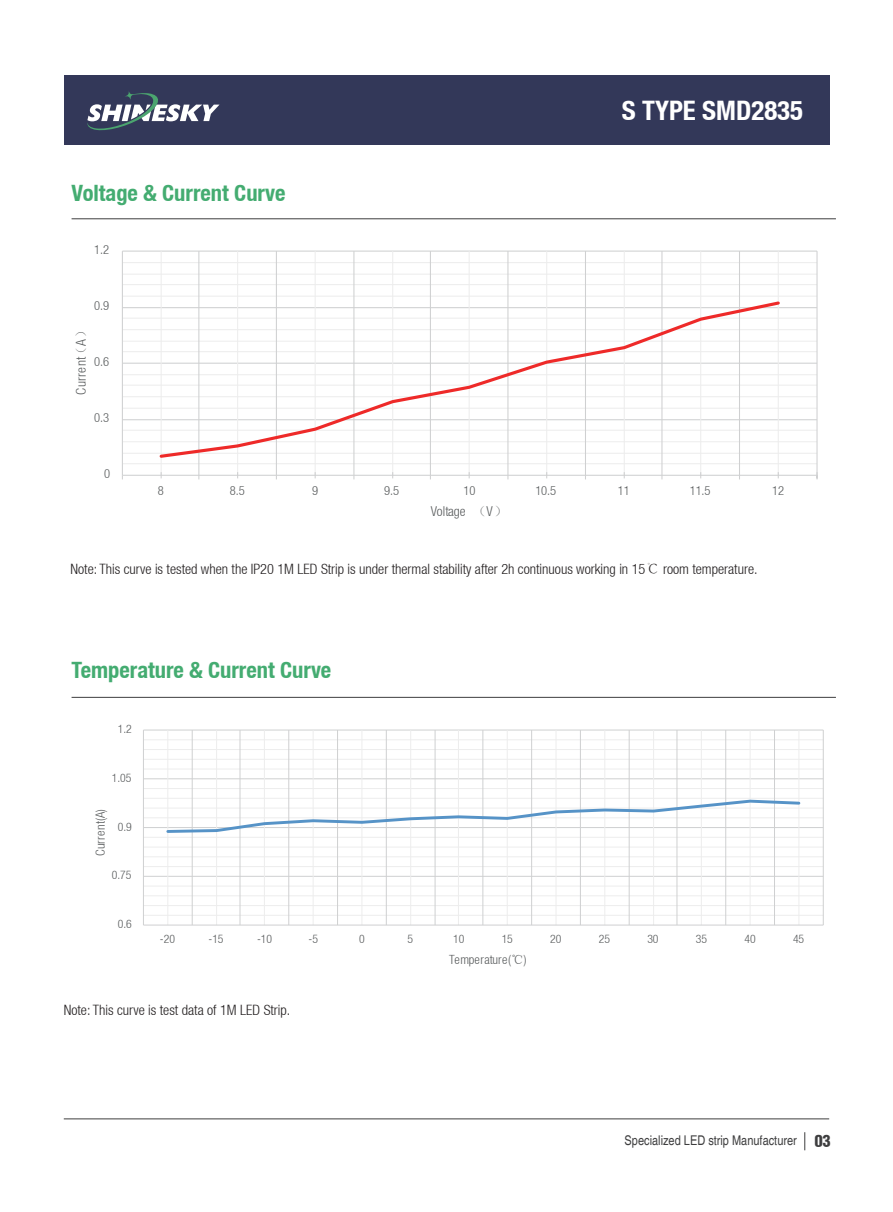
<style>
.page{position:relative;width:893px;height:1212px;background:#fff}
.page>*{position:absolute;margin:0;border:0;box-sizing:border-box;transform-origin:0 0}
.t1{font:700 condensed 26.85px "Helvetica Neue LT";color:#fff}
.t2{font:700 condensed 22.5px "Helvetica Neue LT";color:#44ac71}
.t3{font:300 condensed 14.25px "Helvetica Neue LT";color:#231f20}
.t4{font:300 condensed 13.65px "Helvetica Neue LT";letter-spacing:.01em;color:#595c5d}
.t5{font:300 condensed 13.65px "Helvetica Neue LT";letter-spacing:-.015em;color:#595c5d}
.t6{font:condensed 13.35px "Helvetica";color:#3e3e3f}
.t7{font:300 condensed 12.75px "Helvetica Neue LT";letter-spacing:.025em;color:#595c5d}
.t8{font:300 condensed 12.6px "Helvetica Neue LT";letter-spacing:-.005em;color:#595c5d}
.t9{font:300 condensed 12.6px "Helvetica Neue LT";letter-spacing:.015em;color:#595c5d}
.t10{font:300 condensed 11.7px "Helvetica Neue LT";letter-spacing:-.005em;color:#595c5d}
.s1{font-family:"Sim Sun";font-weight:400;font-stretch:normal}
.s2{font-family:"Adobe Song Std";font-stretch:normal}
.s3{font-family:"Helvetica Condensed Black Se";font-stretch:normal;font-size:18.15px}
</style>
<div class="page">
<hr style="left:72px;top:219px;width:764px;height:1px;background:#3e3e3f">
<hr style="left:72px;top:697px;width:764px;height:1px;background:#3e3e3f">
<div style="left:64px;top:76px;width:765px;height:69px;background:#333859"></div>
<svg style="left:87px;top:91px;width:133px;height:40px"></svg>
<hr style="left:64px;top:1118px;width:765px;height:1px;background:#3e3e3f">
<svg style="left:804px;top:1132px;width:1px;height:18px"></svg>
<hr style="left:122px;top:262px;width:695px;height:1px;background:#ededed">
<hr style="left:122px;top:274px;width:695px;height:1px;background:#ededed">
<hr style="left:122px;top:284px;width:695px;height:1px;background:#ededed">
<hr style="left:122px;top:296px;width:695px;height:1px;background:#ededed">
<hr style="left:122px;top:318px;width:695px;height:1px;background:#ededed">
<hr style="left:122px;top:329px;width:695px;height:1px;background:#ededed">
<hr style="left:122px;top:341px;width:695px;height:1px;background:#ededed">
<hr style="left:122px;top:351px;width:695px;height:1px;background:#ededed">
<hr style="left:122px;top:374px;width:695px;height:1px;background:#ededed">
<hr style="left:122px;top:385px;width:695px;height:1px;background:#ededed">
<hr style="left:122px;top:396px;width:695px;height:1px;background:#ededed">
<hr style="left:122px;top:408px;width:695px;height:1px;background:#ededed">
<hr style="left:122px;top:430px;width:695px;height:1px;background:#ededed">
<hr style="left:122px;top:441px;width:695px;height:1px;background:#ededed">
<hr style="left:122px;top:453px;width:695px;height:1px;background:#ededed">
<hr style="left:122px;top:463px;width:695px;height:1px;background:#ededed">
<hr style="left:122px;top:251px;width:695px;height:1px;background:#cfd0d1">
<hr style="left:122px;top:307px;width:695px;height:1px;background:#cfd0d1">
<hr style="left:122px;top:363px;width:695px;height:1px;background:#cfd0d1">
<hr style="left:122px;top:419px;width:695px;height:1px;background:#cfd0d1">
<hr style="left:778px;top:251px;width:1px;height:224px;background:#ededed">
<hr style="left:700px;top:251px;width:1px;height:224px;background:#ededed">
<hr style="left:624px;top:251px;width:1px;height:224px;background:#ededed">
<hr style="left:546px;top:251px;width:1px;height:224px;background:#ededed">
<hr style="left:469px;top:251px;width:1px;height:224px;background:#ededed">
<hr style="left:392px;top:251px;width:1px;height:224px;background:#ededed">
<hr style="left:315px;top:251px;width:1px;height:224px;background:#ededed">
<hr style="left:237px;top:251px;width:1px;height:224px;background:#ededed">
<hr style="left:161px;top:251px;width:1px;height:224px;background:#ededed">
<hr style="left:816px;top:251px;width:1px;height:224px;background:#cfd0d1">
<hr style="left:739px;top:251px;width:1px;height:224px;background:#cfd0d1">
<hr style="left:661px;top:251px;width:1px;height:224px;background:#cfd0d1">
<hr style="left:585px;top:251px;width:1px;height:224px;background:#cfd0d1">
<hr style="left:507px;top:251px;width:1px;height:224px;background:#cfd0d1">
<hr style="left:430px;top:251px;width:1px;height:224px;background:#cfd0d1">
<hr style="left:353px;top:251px;width:1px;height:224px;background:#cfd0d1">
<hr style="left:276px;top:251px;width:1px;height:224px;background:#cfd0d1">
<hr style="left:198px;top:251px;width:1px;height:224px;background:#cfd0d1">
<hr style="left:122px;top:251px;width:1px;height:224px;background:#cfd0d1">
<hr style="left:122px;top:475px;width:695px;height:1px;background:#cfd0d1">
<svg style="left:158px;top:299px;width:624px;height:161px"></svg>
<hr style="left:143px;top:739px;width:680px;height:1px;background:#ededed">
<hr style="left:143px;top:749px;width:680px;height:1px;background:#ededed">
<hr style="left:143px;top:759px;width:680px;height:1px;background:#ededed">
<hr style="left:143px;top:768px;width:680px;height:1px;background:#ededed">
<hr style="left:143px;top:788px;width:680px;height:1px;background:#ededed">
<hr style="left:143px;top:798px;width:680px;height:1px;background:#ededed">
<hr style="left:143px;top:807px;width:680px;height:1px;background:#ededed">
<hr style="left:143px;top:817px;width:680px;height:1px;background:#ededed">
<hr style="left:143px;top:837px;width:680px;height:1px;background:#ededed">
<hr style="left:143px;top:846px;width:680px;height:1px;background:#ededed">
<hr style="left:143px;top:856px;width:680px;height:1px;background:#ededed">
<hr style="left:143px;top:866px;width:680px;height:1px;background:#ededed">
<hr style="left:143px;top:885px;width:680px;height:1px;background:#ededed">
<hr style="left:143px;top:895px;width:680px;height:1px;background:#ededed">
<hr style="left:143px;top:905px;width:680px;height:1px;background:#ededed">
<hr style="left:143px;top:915px;width:680px;height:1px;background:#ededed">
<hr style="left:143px;top:729px;width:680px;height:1px;background:#cfd0d1">
<hr style="left:143px;top:778px;width:680px;height:1px;background:#cfd0d1">
<hr style="left:143px;top:827px;width:680px;height:1px;background:#cfd0d1">
<hr style="left:143px;top:876px;width:680px;height:1px;background:#cfd0d1">
<hr style="left:798px;top:730px;width:1px;height:195px;background:#ededed">
<hr style="left:750px;top:730px;width:1px;height:195px;background:#ededed">
<hr style="left:701px;top:730px;width:1px;height:195px;background:#ededed">
<hr style="left:653px;top:730px;width:1px;height:195px;background:#ededed">
<hr style="left:604px;top:730px;width:1px;height:195px;background:#ededed">
<hr style="left:555px;top:730px;width:1px;height:195px;background:#ededed">
<hr style="left:507px;top:730px;width:1px;height:195px;background:#ededed">
<hr style="left:458px;top:730px;width:1px;height:195px;background:#ededed">
<hr style="left:410px;top:730px;width:1px;height:195px;background:#ededed">
<hr style="left:361px;top:730px;width:1px;height:195px;background:#ededed">
<hr style="left:313px;top:730px;width:1px;height:195px;background:#ededed">
<hr style="left:264px;top:730px;width:1px;height:195px;background:#ededed">
<hr style="left:216px;top:730px;width:1px;height:195px;background:#ededed">
<hr style="left:167px;top:730px;width:1px;height:195px;background:#ededed">
<hr style="left:823px;top:730px;width:1px;height:195px;background:#cfd0d1">
<hr style="left:774px;top:730px;width:1px;height:195px;background:#cfd0d1">
<hr style="left:725px;top:730px;width:1px;height:195px;background:#cfd0d1">
<hr style="left:676px;top:730px;width:1px;height:195px;background:#cfd0d1">
<hr style="left:629px;top:730px;width:1px;height:195px;background:#cfd0d1">
<hr style="left:580px;top:730px;width:1px;height:195px;background:#cfd0d1">
<hr style="left:531px;top:730px;width:1px;height:195px;background:#cfd0d1">
<hr style="left:482px;top:730px;width:1px;height:195px;background:#cfd0d1">
<hr style="left:435px;top:730px;width:1px;height:195px;background:#cfd0d1">
<hr style="left:386px;top:730px;width:1px;height:195px;background:#cfd0d1">
<hr style="left:337px;top:730px;width:1px;height:195px;background:#cfd0d1">
<hr style="left:288px;top:730px;width:1px;height:195px;background:#cfd0d1">
<hr style="left:240px;top:730px;width:1px;height:195px;background:#cfd0d1">
<hr style="left:192px;top:730px;width:1px;height:195px;background:#cfd0d1">
<hr style="left:143px;top:730px;width:1px;height:195px;background:#cfd0d1">
<hr style="left:143px;top:924px;width:680px;height:1px;background:#cfd0d1">
<svg style="left:165px;top:798px;width:637px;height:36px"></svg>
<h2 class="t2" style="left:72px;top:179px;width:215px">Voltage &amp; Current Curve</h2>
<p class="t8" style="left:94px;top:243px;width:16px">1.2</p>
<p class="t8" style="left:94px;top:299px;width:16px">0.9</p>
<p class="t4" style="left:73px;top:394px;width:72px;rotate:-90deg">Current<span class="s1">（</span>A<span class="s1">）</span></p>
<p class="t8" style="left:94px;top:355px;width:16px">0.6</p>
<p class="t8" style="left:94px;top:411px;width:16px">0.3</p>
<p class="t8" style="left:104px;top:467px;width:8px">0</p>
<h1 class="t1" style="left:622px;top:94px;width:183px">S TYPE SMD2835</h1>
<p class="t8" style="left:158px;top:483px;width:8px">8</p>
<p class="t8" style="left:230px;top:483px;width:16px">8.5</p>
<p class="t8" style="left:312px;top:483px;width:8px">9</p>
<p class="t8" style="left:384px;top:483px;width:16px">9.5</p>
<p class="t8" style="left:463px;top:483px;width:13px">10</p>
<p class="t8" style="left:535px;top:483px;width:22px">10.5</p>
<p class="t8" style="left:618px;top:483px;width:13px">11</p>
<p class="t8" style="left:690px;top:483px;width:22px">11.5</p>
<p class="t8" style="left:772px;top:483px;width:13px">12</p>
<p class="t5" style="left:431px;top:504px;width:78px">Voltage <span class="s1">（</span>V<span class="s1">）</span></p>
<p class="t3" style="left:71px;top:561px;width:688px">Note: This curve is tested when the IP20 1M LED Strip is under thermal stability after 2h continuous working in 15<span class="s2">℃</span> room temperature.</p>
<h2 class="t2" style="left:72px;top:656px;width:261px">Temperature &amp; Current Curve</h2>
<p class="t10" style="left:118px;top:722px;width:15px">1.2</p>
<p class="t10" style="left:112px;top:771px;width:21px">1.05</p>
<p class="t7" style="left:93px;top:856px;width:49px;rotate:-90deg">Current(A)</p>
<p class="t10" style="left:118px;top:820px;width:15px">0.9</p>
<p class="t10" style="left:112px;top:868px;width:21px">0.75</p>
<p class="t10" style="left:118px;top:917px;width:15px">0.6</p>
<p class="t10" style="left:160px;top:932px;width:17px">-20</p>
<p class="t10" style="left:208px;top:932px;width:17px">-15</p>
<p class="t10" style="left:257px;top:932px;width:17px">-10</p>
<p class="t10" style="left:309px;top:932px;width:11px">-5</p>
<p class="t10" style="left:359px;top:932px;width:7px">0</p>
<p class="t10" style="left:408px;top:932px;width:7px">5</p>
<p class="t10" style="left:453px;top:932px;width:13px">10</p>
<p class="t10" style="left:502px;top:932px;width:13px">15</p>
<p class="t10" style="left:550px;top:932px;width:13px">20</p>
<p class="t10" style="left:599px;top:932px;width:13px">25</p>
<p class="t10" style="left:647px;top:932px;width:13px">30</p>
<p class="t10" style="left:696px;top:932px;width:13px">35</p>
<p class="t10" style="left:744px;top:932px;width:13px">40</p>
<p class="t10" style="left:793px;top:932px;width:13px">45</p>
<p class="t9" style="left:449px;top:952px;width:79px">Temperature(<span class="s1">℃</span>)</p>
<p class="t3" style="left:64px;top:1002px;width:228px">Note: This curve is test data of 1M LED Strip.</p>
<p class="t6" style="left:625px;top:1133px;width:208px">Specialized LED strip Manufacturer <span class="s3">03</span></p>
</div>
